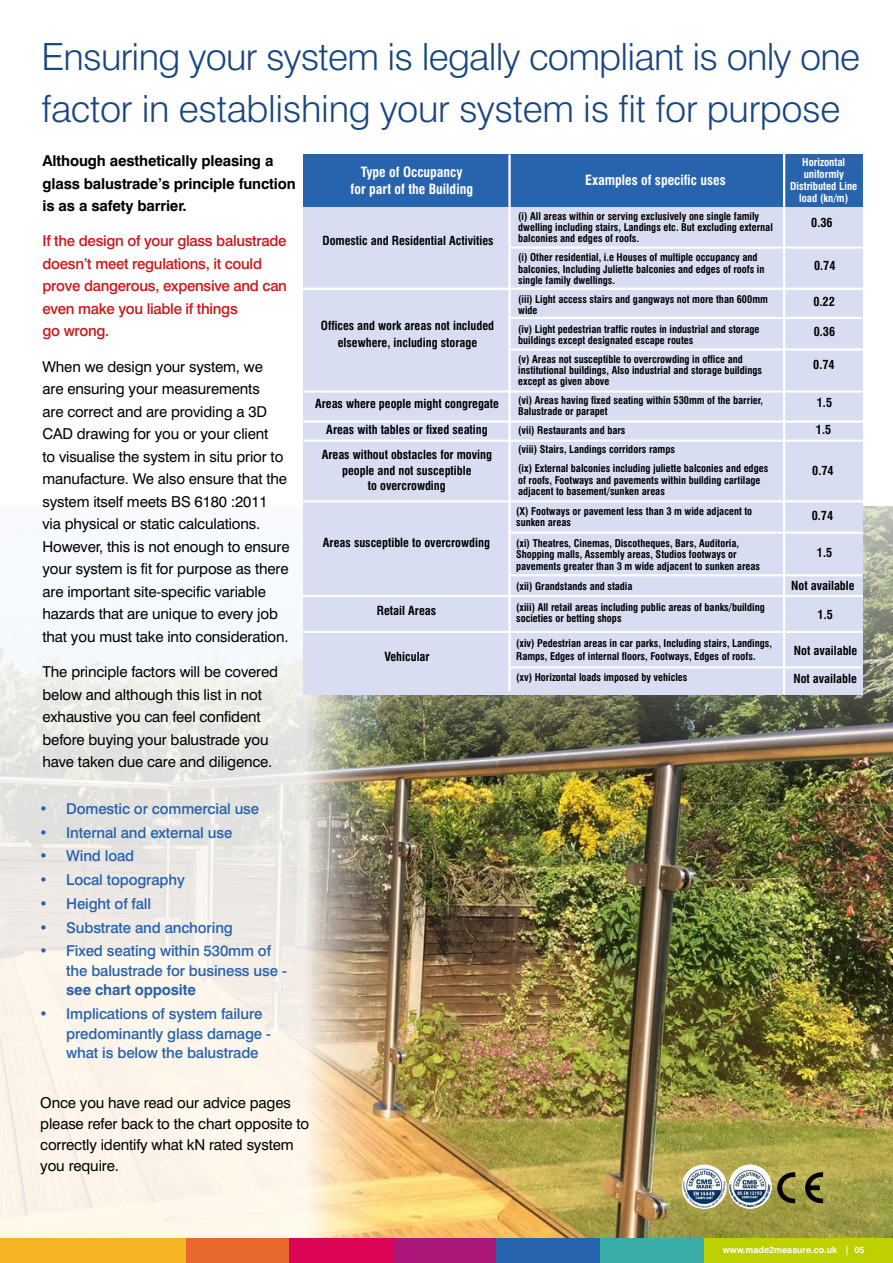
<style>
.page{position:relative;width:893px;height:1263px;background:#fff}
.page>*{position:absolute;margin:0;border:0;box-sizing:border-box;transform-origin:0 0}
.t1{font:300 37.5px/52.5px "Swiss 721 BT";letter-spacing:-.02em;color:#184681}
.t2{font:15px/22.5px "Swiss 721 BT";letter-spacing:-.01em;color:#000}
.t3{font:500 15px/19.5px "Swiss 721 BT";letter-spacing:-.01em;color:#2863ad}
.t4{font:500 15px/22.5px "Swiss 721 BT";letter-spacing:-.02em;color:#cd1719}
.t5{font:700 15px/22.5px "Swiss 721 BT";letter-spacing:-.01em;color:#000}
.t6{font:700 15px "Swiss 721 BT";letter-spacing:-.01em;color:#2863ad}
.t7{font:700 condensed 13.8px/16.8px "Swiss 721 BT";color:#fff;text-align:center}
.t8{font:700 condensed 12.3px/15.3px "Swiss 721 BT";color:#000;text-align:center}
.t9{font:700 condensed 10.65px/12.3px "Swiss 721 BT";color:#fff;text-align:center}
.t10{font:700 condensed 10.35px/11.2px "Swiss 721 BT";color:#000}
.t11{font:700 9px "Swiss 721 BT";color:#fff}
</style>
<div class="page">
<img style="left:414px;top:507px;width:479px;height:731px">
<img style="left:0;top:646px;width:414px;height:592px">
<svg style="left:805px;top:1172px;width:18px;height:31px"></svg>
<svg style="left:777px;top:1172px;width:18px;height:31px"></svg>
<svg style="left:729px;top:1164px;width:43px;height:45px"></svg>
<img style="left:729px;top:1167px;width:43px;height:42px">
<svg style="left:682px;top:1164px;width:45px;height:45px"></svg>
<img style="left:683px;top:1168px;width:43px;height:39px">
<div style="left:303px;top:154px;width:560px;height:53px;background:#2863ad"></div>
<div style="left:303px;top:207px;width:560px;height:487px;background:#d8ddf1"></div>
<hr style="left:508px;top:154px;width:3px;height:537px;background:#fff">
<hr style="left:300px;top:288px;width:563px;height:2px;background:#fff">
<hr style="left:508px;top:317px;width:354px;height:2px;background:#fff">
<hr style="left:510px;top:348px;width:354px;height:3px;background:#fff">
<hr style="left:303px;top:390px;width:560px;height:3px;background:#fff">
<hr style="left:303px;top:420px;width:560px;height:3px;background:#fff">
<hr style="left:302px;top:500px;width:561px;height:2px;background:#fff">
<hr style="left:302px;top:595px;width:561px;height:2px;background:#fff">
<hr style="left:302px;top:631px;width:560px;height:2px;background:#fff">
<hr style="left:511px;top:246px;width:354px;height:3px;background:#fff">
<hr style="left:783px;top:153px;width:2px;height:541px;background:#fff">
<hr style="left:303px;top:440px;width:560px;height:2px;background:#fff">
<hr style="left:508px;top:531px;width:355px;height:3px;background:#fff">
<hr style="left:511px;top:574px;width:352px;height:2px;background:#fff">
<div style="left:0;top:1238px;width:187px;height:25px;background:#f5b424"></div>
<div style="left:186px;top:1238px;width:104px;height:25px;background:#e8692b"></div>
<div style="left:290px;top:1238px;width:104px;height:25px;background:#db0456"></div>
<div style="left:393px;top:1238px;width:104px;height:25px;background:#aa1779"></div>
<div style="left:497px;top:1238px;width:104px;height:25px;background:#2863ad"></div>
<div style="left:600px;top:1238px;width:104px;height:25px;background:#3bada8"></div>
<div style="left:704px;top:1238px;width:189px;height:25px;background:#bed000"></div>
<hr style="left:510px;top:666px;width:352px;height:2px;background:#fff">
<h1 class="t1" style="left:41px;top:30px;width:820px">Ensuring your system is legally compliant is only one factor in establishing your system is fit for purpose</h1>
<h3 class="t7" style="left:351px;top:164px;width:124px">Type of Occupancy<br>for part of the Building</h3>
<p class="t10" style="left:518px;top:211px;width:256px">(i) All areas within or serving exclusively one single family dwelling including stairs, Landings etc. But excluding external balconies and edges of roofs.</p>
<p class="t10" style="left:518px;top:252px;width:248px">(i) Other residential, i.e Houses of multiple occupancy and balconies, Including Juliette balconies and edges of roofs in single family dwellings.</p>
<p class="t10" style="left:518px;top:293px;width:251px">(iii) Light access stairs and gangways not more than 600mm wide</p>
<p class="t10" style="left:518px;top:323px;width:243px">(iv) Light pedestrian traffic routes in industrial and storage buildings except designated escape routes</p>
<p class="t10" style="left:518px;top:354px;width:245px">(v) Areas not susceptible to overcrowding in office and institutional buildings, Also industrial and storage buildings except as given above</p>
<p class="t10" style="left:518px;top:395px;width:246px">(vi) Areas having fixed seating within 530mm of the barrier,<br>Balustrade or parapet</p>
<p class="t10" style="left:518px;top:421px;width:252px;line-height:19px">(vii) Restaurants and bars<br>(viii) Stairs, Landings corridors ramps<br>(ix) External balconies including juliette balconies and edges</p>
<p class="t10" style="left:518px;top:474px;width:244px">of roofs, Footways and pavements within building cartilage adjacent to basement/sunken areas</p>
<h2 class="t5" style="left:43px;top:149px;width:255px">Although aesthetically pleasing a glass balustrade’s principle function is as a safety barrier.</h2>
<h2 class="t4" style="left:43px;top:230px;width:246px">If the design of your glass balustrade doesn’t meet regulations, it could prove dangerous, expensive and can even make you liable if things<br>go wrong.</h2>
<p class="t2" style="left:43px;top:355px;width:249px">When we design your system, we<br>are ensuring your measurements<br>are correct and are providing a 3D CAD drawing for you or your client<br>to visualise the system in situ prior to manufacture. We also ensure that the system itself meets BS 6180 :2011 via physical or static calculations.<br>However, this is not enough to ensure your system is fit for purpose as there are important site-specific variable hazards that are unique to every job that you must take into consideration.</p>
<h2 class="t2" style="left:43px;top:660px;width:237px">The principle factors will be covered below and although this list in not exhaustive you can feel confident before buying your balustrade you have taken due care and diligence.</h2>
<p class="t9" style="left:790px;top:156px;width:69px">Horizontal uniformly<br>Distributed Line load (kn/m)</p>
<h3 class="t7" style="left:585px;top:172px;width:142px">Examples of specific uses</h3>
<p class="t8" style="left:811px;top:215px;width:23px">0.36</p>
<p class="t8" style="left:814px;top:258px;width:23px">0.74</p>
<p class="t8" style="left:813px;top:294px;width:23px">0.22</p>
<p class="t8" style="left:814px;top:323px;width:23px">0.36</p>
<p class="t8" style="left:813px;top:357px;width:23px">0.74</p>
<p class="t8" style="left:817px;top:395px;width:17px">1.5</p>
<p class="t8" style="left:816px;top:422px;width:17px">1.5</p>
<p class="t8" style="left:322px;top:233px;width:173px">Domestic and Residential Activities</p>
<p class="t8" style="left:321px;top:317px;width:175px;line-height:16.8px">Offices and work areas not included elsewhere, including storage</p>
<p class="t8" style="left:315px;top:390px;width:186px;line-height:26.2px">Areas where people might congregate<br>Areas with tables or fixed seating</p>
<p class="t8" style="left:322px;top:447px;width:172px">Areas without obstacles for moving people and not susceptible<br>to overcrowding</p>
<p class="t8" style="left:812px;top:462px;width:23px">0.74</p>
<p class="t10" style="left:516px;top:506px;width:238px">(X) Footways or pavement less than 3 m wide adjacent to sunken areas</p>
<p class="t10" style="left:516px;top:538px;width:245px">(xi) Theatres, Cinemas, Discotheques, Bars, Auditoria,<br>Shopping malls, Assembly areas, Studios footways or pavements greater than 3 m wide adjacent to sunken areas</p>
<p class="t10" style="left:516px;top:576px;width:250px;line-height:20.7px">(xii) Grandstands and stadia<br>(xiii) All retail areas including public areas of banks/building</p>
<p class="t10" style="left:516px;top:613px;width:107px">societies or betting shops</p>
<p class="t8" style="left:812px;top:508px;width:23px">0.74</p>
<p class="t8" style="left:323px;top:535px;width:169px">Areas susceptible to overcrowding</p>
<p class="t8" style="left:817px;top:544px;width:17px">1.5</p>
<p class="t8" style="left:791px;top:578px;width:65px">Not available</p>
<p class="t8" style="left:818px;top:606px;width:17px">1.5</p>
<p class="t8" style="left:794px;top:643px;width:65px">Not available</p>
<p class="t8" style="left:377px;top:603px;width:61px">Retail Areas</p>
<p class="t8" style="left:384px;top:649px;width:47px">Vehicular</p>
<p class="t10" style="left:516px;top:637px;width:257px;line-height:12.3px">(xiv) Pedestrian areas in car parks, Including stairs, Landings,<br>Ramps, Edges of internal floors, Footways, Edges of roofs.</p>
<p class="t10" style="left:516px;top:671px;width:173px">(xv) Horizontal loads imposed by vehicles</p>
<p class="t8" style="left:793px;top:671px;width:65px">Not available</p>
<h2 class="t3" style="left:39px;top:799px;width:222px">• Domestic or commercial use</h2>
<h2 class="t3" style="left:39px;top:822px;width:195px">• Internal and external use</h2>
<h2 class="t3" style="left:39px;top:846px;width:97px">• Wind load</h2>
<h2 class="t3" style="left:39px;top:870px;width:147px">• Local topography</h2>
<h2 class="t3" style="left:39px;top:894px;width:113px">• Height of fall</h2>
<h2 class="t3" style="left:39px;top:917px;width:195px">• Substrate and anchoring</h2>
<h2 class="t3" style="left:66px;top:941px;width:222px;text-indent:-27px">• Fixed seating within 530mm of the balustrade for business use -</h2>
<h2 class="t6" style="left:66px;top:981px;width:131px">see chart opposite</h2>
<h2 class="t3" style="left:66px;top:1004px;width:206px;text-indent:-27px">• Implications of system failure predominantly glass damage - what is below the balustrade</h2>
<h2 class="t2" style="left:40px;top:1092px;width:270px;line-height:21px">Once you have read our advice pages please refer back to the chart opposite to correctly identify what kN rated system you require.</h2>
<p class="t11" style="left:723px;top:1244px;width:143px">www.made2measure.co.uk | 05</p>
</div>
